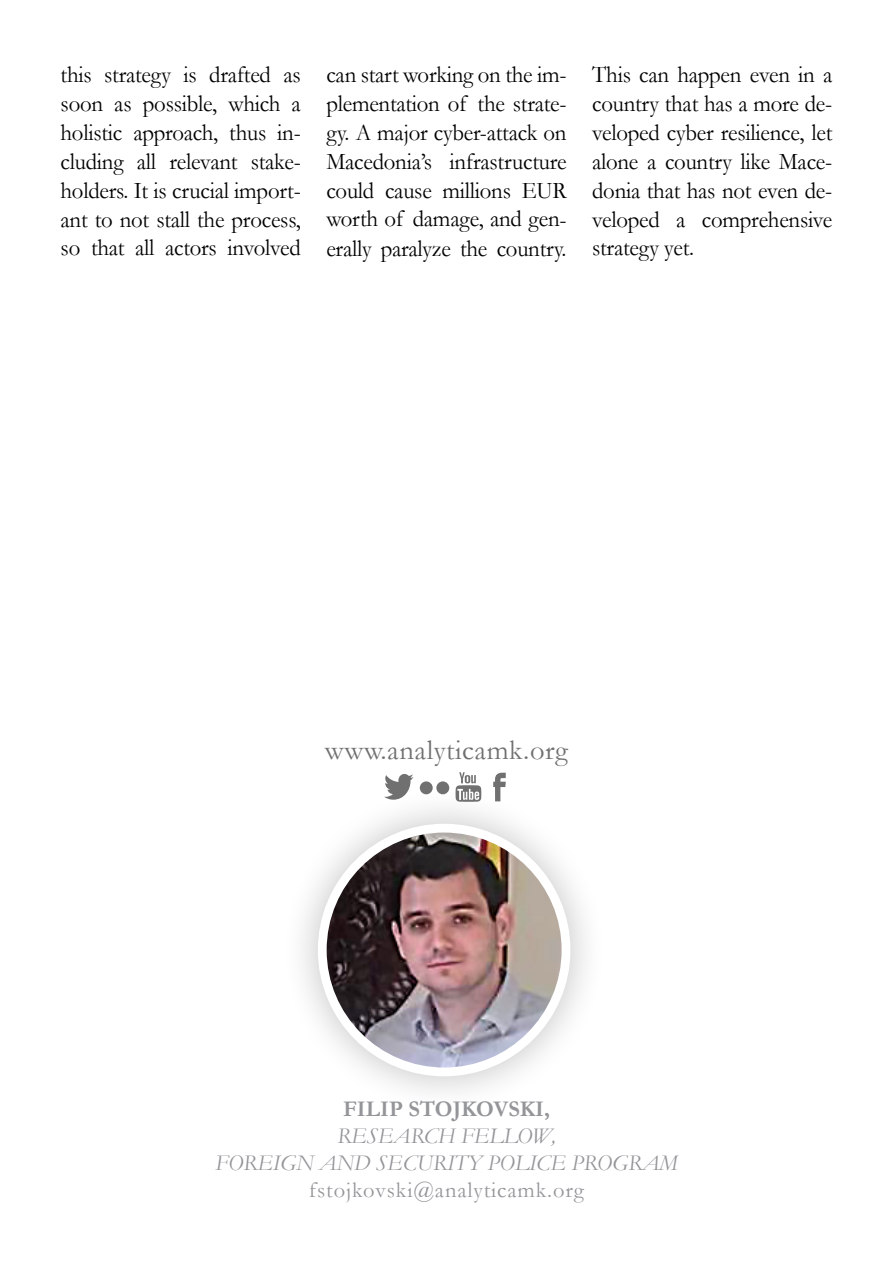
<style>
.page{position:relative;width:893px;height:1263px;background:#fff}
.page>*{position:absolute;margin:0;border:0;box-sizing:border-box;transform-origin:0 0}
.t1{font:28.5px "Garamond";letter-spacing:.02em;color:#707070}
.t2{font:24px/29px "Garamond";letter-spacing:-.01em;color:#000;text-align:justify;scale:.95 1}
.t3{font:italic 22.5px/27px "Garamond";color:#939598;text-align:center}
.t4{font:22.5px "Garamond";letter-spacing:.04em;color:#939598}
.t5{font:700 22.5px "Garamond";color:#939598}
</style>
<div class="page">
<div style="left:281px;top:786px;width:327px;height:327px;background:#000;opacity:.25"></div>
<img style="left:322px;top:828px;width:244px;height:244px;border-radius:122px">
<div style="left:318px;top:824px;width:252px;height:252px;border:9px solid #fff;border-radius:50%"></div>
<svg style="left:493px;top:773px;width:13px;height:28px"></svg>
<svg style="left:456px;top:772px;width:25px;height:30px"></svg>
<div style="left:436px;top:781px;width:13px;height:13px;background:#707070;border-radius:50%"></div>
<div style="left:420px;top:781px;width:13px;height:13px;background:#707070;border-radius:50%"></div>
<svg style="left:384px;top:774px;width:29px;height:26px"></svg>
<p class="t2" style="left:61px;top:59px;width:254px">this strategy is drafted as soon as possible, which a holistic approach, thus in&shy;cluding all relevant stake&shy;holders. It is crucial import&shy;ant to not stall the process, so that all actors involved</p>
<p class="t2" style="left:326px;top:59px;width:254px">can start working on the im&shy;plementation of the strate&shy;gy. A major cyber-attack on Macedonia’s infrastructure could cause millions EUR worth of damage, and gen&shy;erally paralyze the country.</p>
<p class="t2" style="left:592px;top:59px;width:254px">This can happen even in a country that has a more de&shy;veloped cyber resilience, let alone a country like Mace&shy;donia that has not even de&shy;veloped a comprehensive strategy yet.</p>
<p class="t1" style="left:325px;top:731px;width:244px">www.analyticamk.org</p>
<p class="t5" style="left:343px;top:1094px;width:208px">FILIP STOJKOVSKI,</p>
<p class="t3" style="left:215px;top:1122px;width:464px">RESEARCH FELLOW,<br>FOREIGN AND SECURITY POLICE PROGRAM</p>
<p class="t4" style="left:309px;top:1175px;width:276px">fstojkovski@analyticamk.org</p>
</div>
